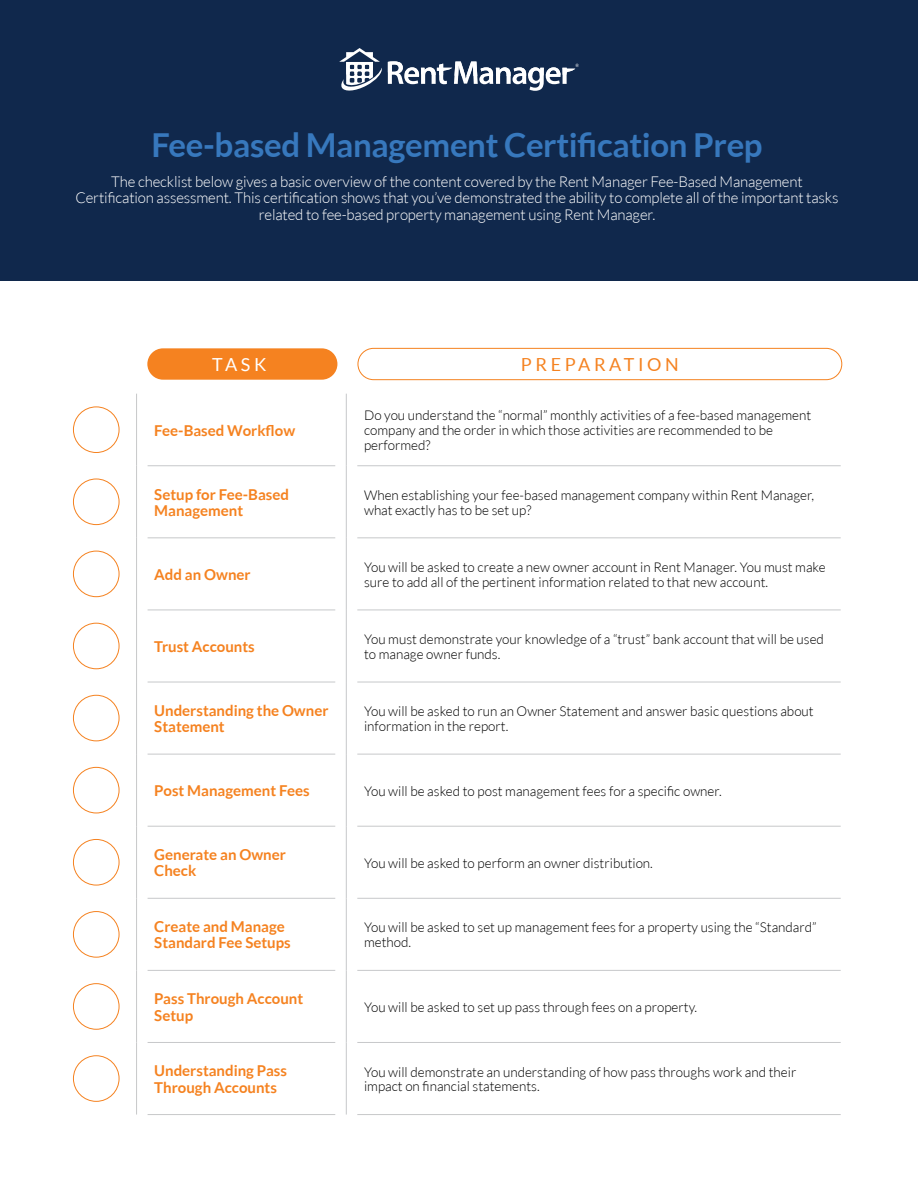
<style>
.page{position:relative;width:918px;height:1188px;background:#fff}
.page>*{position:absolute;margin:0;border:0;box-sizing:border-box;transform-origin:0 0}
.t1{font:700 33px "Lato";letter-spacing:-.01em;color:#3778bd}
.t2{font:18px "Lato";letter-spacing:.2em;color:#f58220}
.t3{font:18px "Lato";color:#fff}
.t4{font:300 15px/16.5px "Lato";letter-spacing:-.01em;color:#fff;text-align:center}
.t5{font:700 15px/16.2px "Lato";color:#f58220}
.t6{font:300 13.5px/14.5px "Lato";color:#000}
</style>
<div class="page">
<hr style="left:136px;top:394px;width:1px;height:72px;background:#c7c8ca">
<hr style="left:346px;top:394px;width:1px;height:72px;background:#c7c8ca">
<hr style="left:136px;top:466px;width:1px;height:72px;background:#c7c8ca">
<hr style="left:148px;top:465px;width:187px;height:1px;background:#c7c8ca">
<hr style="left:346px;top:466px;width:1px;height:72px;background:#c7c8ca">
<hr style="left:357px;top:465px;width:484px;height:1px;background:#c7c8ca">
<hr style="left:136px;top:538px;width:1px;height:72px;background:#c7c8ca">
<hr style="left:148px;top:538px;width:187px;height:1px;background:#c7c8ca">
<hr style="left:346px;top:538px;width:1px;height:72px;background:#c7c8ca">
<hr style="left:357px;top:538px;width:484px;height:1px;background:#c7c8ca">
<hr style="left:136px;top:610px;width:1px;height:72px;background:#c7c8ca">
<hr style="left:148px;top:610px;width:187px;height:1px;background:#c7c8ca">
<hr style="left:346px;top:610px;width:1px;height:72px;background:#c7c8ca">
<hr style="left:357px;top:610px;width:484px;height:1px;background:#c7c8ca">
<hr style="left:136px;top:682px;width:1px;height:72px;background:#c7c8ca">
<hr style="left:148px;top:682px;width:187px;height:1px;background:#c7c8ca">
<hr style="left:346px;top:682px;width:1px;height:72px;background:#c7c8ca">
<hr style="left:357px;top:682px;width:484px;height:1px;background:#c7c8ca">
<hr style="left:136px;top:754px;width:1px;height:72px;background:#c7c8ca">
<hr style="left:148px;top:754px;width:187px;height:1px;background:#c7c8ca">
<hr style="left:346px;top:754px;width:1px;height:72px;background:#c7c8ca">
<hr style="left:357px;top:754px;width:484px;height:1px;background:#c7c8ca">
<hr style="left:136px;top:826px;width:1px;height:72px;background:#c7c8ca">
<hr style="left:148px;top:826px;width:187px;height:1px;background:#c7c8ca">
<hr style="left:346px;top:826px;width:1px;height:72px;background:#c7c8ca">
<hr style="left:357px;top:826px;width:484px;height:1px;background:#c7c8ca">
<hr style="left:136px;top:898px;width:1px;height:72px;background:#c7c8ca">
<hr style="left:148px;top:898px;width:187px;height:1px;background:#c7c8ca">
<hr style="left:346px;top:898px;width:1px;height:72px;background:#c7c8ca">
<hr style="left:357px;top:898px;width:484px;height:1px;background:#c7c8ca">
<hr style="left:136px;top:970px;width:1px;height:72px;background:#c7c8ca">
<hr style="left:148px;top:970px;width:187px;height:1px;background:#c7c8ca">
<hr style="left:346px;top:970px;width:1px;height:72px;background:#c7c8ca">
<hr style="left:357px;top:970px;width:484px;height:1px;background:#c7c8ca">
<hr style="left:136px;top:1042px;width:1px;height:73px;background:#c7c8ca">
<hr style="left:148px;top:1042px;width:187px;height:1px;background:#c7c8ca">
<hr style="left:346px;top:1042px;width:1px;height:73px;background:#c7c8ca">
<hr style="left:357px;top:1042px;width:484px;height:1px;background:#c7c8ca">
<hr style="left:148px;top:1114px;width:187px;height:1px;background:#c7c8ca">
<hr style="left:357px;top:1114px;width:484px;height:1px;background:#c7c8ca">
<div style="left:73px;top:407px;width:46px;height:46px;border:1px solid #f58220;border-radius:50%"></div>
<div style="left:73px;top:1055px;width:46px;height:47px;border:1px solid #f58220;border-radius:50%"></div>
<div style="left:73px;top:983px;width:46px;height:47px;border:1px solid #f58220;border-radius:50%"></div>
<div style="left:73px;top:911px;width:46px;height:47px;border:1px solid #f58220;border-radius:50%"></div>
<div style="left:73px;top:839px;width:46px;height:46px;border:1px solid #f58220;border-radius:50%"></div>
<div style="left:73px;top:767px;width:46px;height:46px;border:1px solid #f58220;border-radius:50%"></div>
<div style="left:73px;top:695px;width:46px;height:46px;border:1px solid #f58220;border-radius:50%"></div>
<div style="left:73px;top:623px;width:46px;height:46px;border:1px solid #f58220;border-radius:50%"></div>
<div style="left:73px;top:551px;width:46px;height:46px;border:1px solid #f58220;border-radius:50%"></div>
<div style="left:73px;top:479px;width:46px;height:46px;border:1px solid #f58220;border-radius:50%"></div>
<div style="left:147px;top:348px;width:190px;height:32px;background:#f58220;border-radius:16px"></div>
<div style="left:358px;top:348px;width:484px;height:32px;border:1px solid #f58220;border-radius:16px"></div>
<div style="left:0;top:0;width:918px;height:281px;background:#10284c"></div>
<svg style="left:339px;top:48px;width:240px;height:43px"></svg>
<h1 class="t1" style="left:151px;top:126px;width:613px">Fee-based Management Certification Prep</h1>
<p class="t4" style="left:75px;top:173px;width:765px">The checklist below gives a basic overview of the content covered by the Rent Manager Fee-Based Management<br>Certification assessment. This certification shows that you’ve demonstrated the ability to complete all of the important tasks related to fee-based property management using Rent Manager.</p>
<h2 class="t3" style="left:212px;top:354px;width:56px">TASK</h2>
<h2 class="t2" style="left:521px;top:354px;width:159px">PREPARATION</h2>
<p class="t5" style="left:154px;top:422px;width:142px">Fee-Based Workflow</p>
<p class="t6" style="left:364px;top:408px;width:449px">Do you understand the “normal” monthly activities of a fee-based management company and the order in which those activities are recommended to be performed?</p>
<p class="t5" style="left:154px;top:486px;width:136px">Setup for Fee-Based<br>Management</p>
<p class="t6" style="left:364px;top:488px;width:452px">When establishing your fee-based management company within Rent Manager, what exactly has to be set up?</p>
<p class="t5" style="left:154px;top:566px;width:98px">Add an Owner</p>
<p class="t6" style="left:364px;top:560px;width:463px">You will be asked to create a new owner account in Rent Manager. You must make sure to add all of the pertinent information related to that new account.</p>
<p class="t5" style="left:154px;top:638px;width:102px">Trust Accounts</p>
<p class="t6" style="left:364px;top:632px;width:461px">You must demonstrate your knowledge of a “trust” bank account that will be used to manage owner funds.</p>
<p class="t5" style="left:154px;top:702px;width:176px">Understanding the Owner<br>Statement</p>
<p class="t6" style="left:364px;top:704px;width:451px">You will be asked to run an Owner Statement and answer basic questions about information in the report.</p>
<p class="t5" style="left:154px;top:782px;width:157px">Post Management Fees</p>
<p class="t6" style="left:364px;top:784px;width:359px">You will be asked to post management fees for a specific owner.</p>
<p class="t5" style="left:154px;top:846px;width:133px">Generate an Owner<br>Check</p>
<p class="t6" style="left:364px;top:856px;width:290px">You will be asked to perform an owner distribution.</p>
<p class="t5" style="left:154px;top:919px;width:138px">Create and Manage<br>Standard Fee Setups</p>
<p class="t6" style="left:364px;top:920px;width:454px">You will be asked to set up management fees for a property using the “Standard” method.</p>
<p class="t5" style="left:154px;top:991px;width:150px">Pass Through Account<br>Setup</p>
<p class="t6" style="left:364px;top:1000px;width:335px">You will be asked to set up pass through fees on a property.</p>
<p class="t5" style="left:154px;top:1063px;width:134px">Understanding Pass<br>Through Accounts</p>
<p class="t6" style="left:364px;top:1065px;width:434px">You will demonstrate an understanding of how pass throughs work and their impact on financial statements.</p>
</div>
